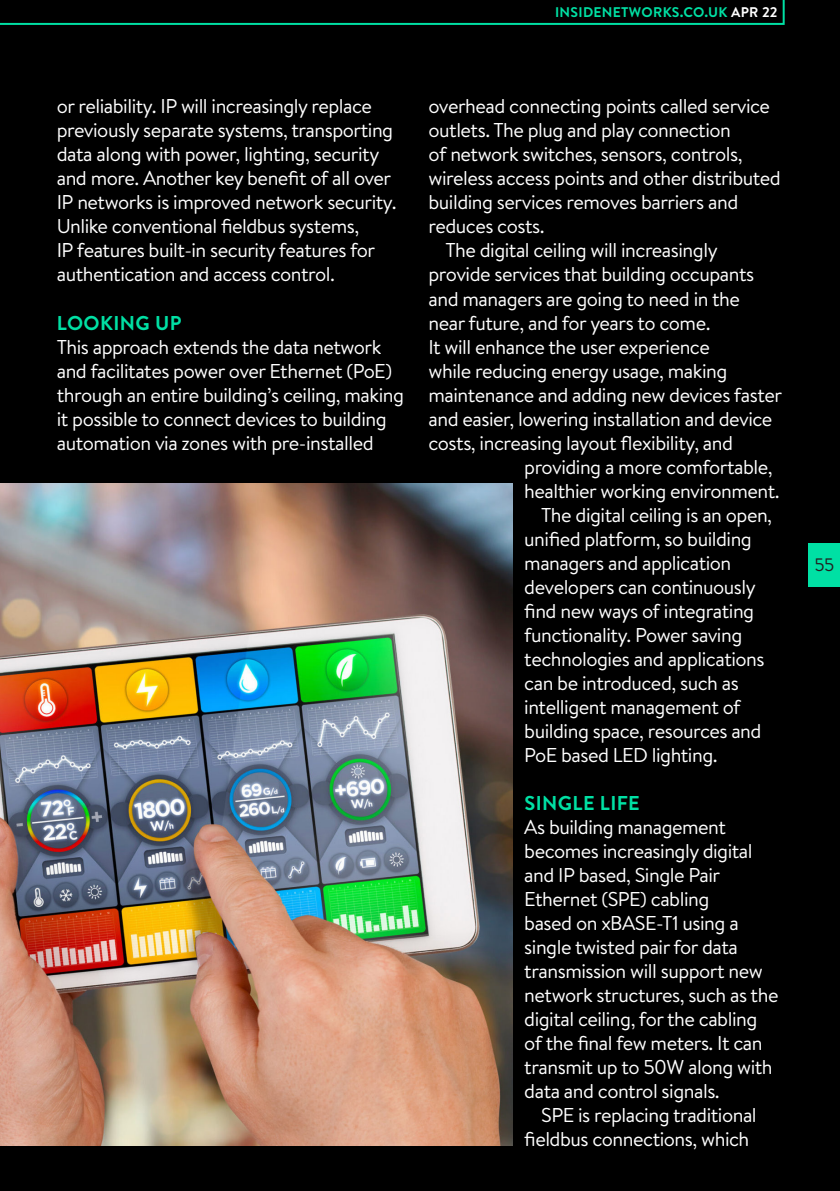
<style>
.page{position:relative;width:840px;height:1191px;background:#fff}
.page>*{position:absolute;margin:0;border:0;box-sizing:border-box;transform-origin:0 0}
.Bodytext{font:20px/24px "Brandon Text";letter-spacing:-.025em;color:#fff}
.Subheads{font:700 20px "Brandon Text";letter-spacing:.02em;color:#00e0a4}
.t1{font:18px "Brandon Text";color:#231f20}
.t2{font:700 14px "Brandon Text";letter-spacing:.02em;color:#00e0a4}
.s1{color:#fff}
</style>
<div class="page">
<div style="left:0;top:0;width:839px;height:1191px;background:#000"></div>
<div style="left:808px;top:543px;width:31px;height:43px;background:#00e0a4"></div>
<svg style="left:0;top:0;width:784px;height:25px"></svg>
<img style="left:0;top:483px;width:512px;height:662px">
<p class="t2" style="left:555px;top:2px;width:224px">INSIDENETWORKS.CO.UK <span class="s1">APR 22</span></p>
<p class="Bodytext" style="left:57px;top:94px;width:341px">or reliability. IP will increasingly replace previously separate systems, transporting data along with power, lighting, security and more. Another key benefit of all over IP networks is improved network security.<br>Unlike conventional fieldbus systems,<br>IP features built-in security features for authentication and access control.</p>
<p class="Subheads" style="left:57px;top:309px;width:126px">LOOKING UP</p>
<p class="Bodytext" style="left:57px;top:334px;width:348px">This approach extends the data network and facilitates power over Ethernet (PoE) through an entire building’s ceiling, making it possible to connect devices to building automation via zones with pre-installed</p>
<p class="Bodytext" style="left:428px;top:94px;width:354px">overhead connecting points called service outlets. The plug and play connection<br>of network switches, sensors, controls, wireless access points and other distributed building services removes barriers and reduces costs.</p>
<p class="Bodytext" style="left:445px;top:238px;width:273px">The digital ceiling will increasingly</p>
<p class="Bodytext" style="left:428px;top:262px;width:327px">provide services that building occupants</p>
<p class="Bodytext" style="left:428px;top:286px;width:313px">and managers are going to need in the</p>
<p class="Bodytext" style="left:428px;top:310px;width:283px">near future, and for years to come.</p>
<p class="Bodytext" style="left:428px;top:334px;width:283px">It will enhance the user experience</p>
<p class="Bodytext" style="left:428px;top:358px;width:300px">while reducing energy usage, making</p>
<p class="Bodytext" style="left:428px;top:382px;width:355px">maintenance and adding new devices faster</p>
<p class="Bodytext" style="left:428px;top:406px;width:345px">and easier, lowering installation and device</p>
<p class="Bodytext" style="left:428px;top:430px;width:306px">costs, increasing layout flexibility, and</p>
<p class="Bodytext" style="left:524px;top:454px;width:250px">providing a more comfortable,</p>
<p class="Bodytext" style="left:524px;top:478px;width:257px">healthier working environment.</p>
<p class="Bodytext" style="left:524px;top:502px;width:249px;text-indent:17px">The digital ceiling is an open, unified platform, so building managers and application developers can continuously find new ways of integrating functionality. Power saving technologies and applications can be introduced, such as intelligent management of building space, resources and<br>PoE based LED lighting.</p>
<p class="Subheads" style="left:524px;top:789px;width:117px">SINGLE LIFE</p>
<p class="Bodytext" style="left:524px;top:814px;width:255px">As building management becomes increasingly digital and IP based, Single Pair<br>Ethernet (SPE) cabling<br>based on xBASE-T1 using a single twisted pair for data transmission will support new network structures, such as the digital ceiling, for the cabling of the final few meters. It can transmit up to 50W along with data and control signals.</p>
<p class="Bodytext" style="left:524px;top:1102px;width:234px;text-indent:17px">SPE is replacing traditional fieldbus connections, which</p>
<p class="t1" style="left:814px;top:552px;width:21px">55</p>
</div>
